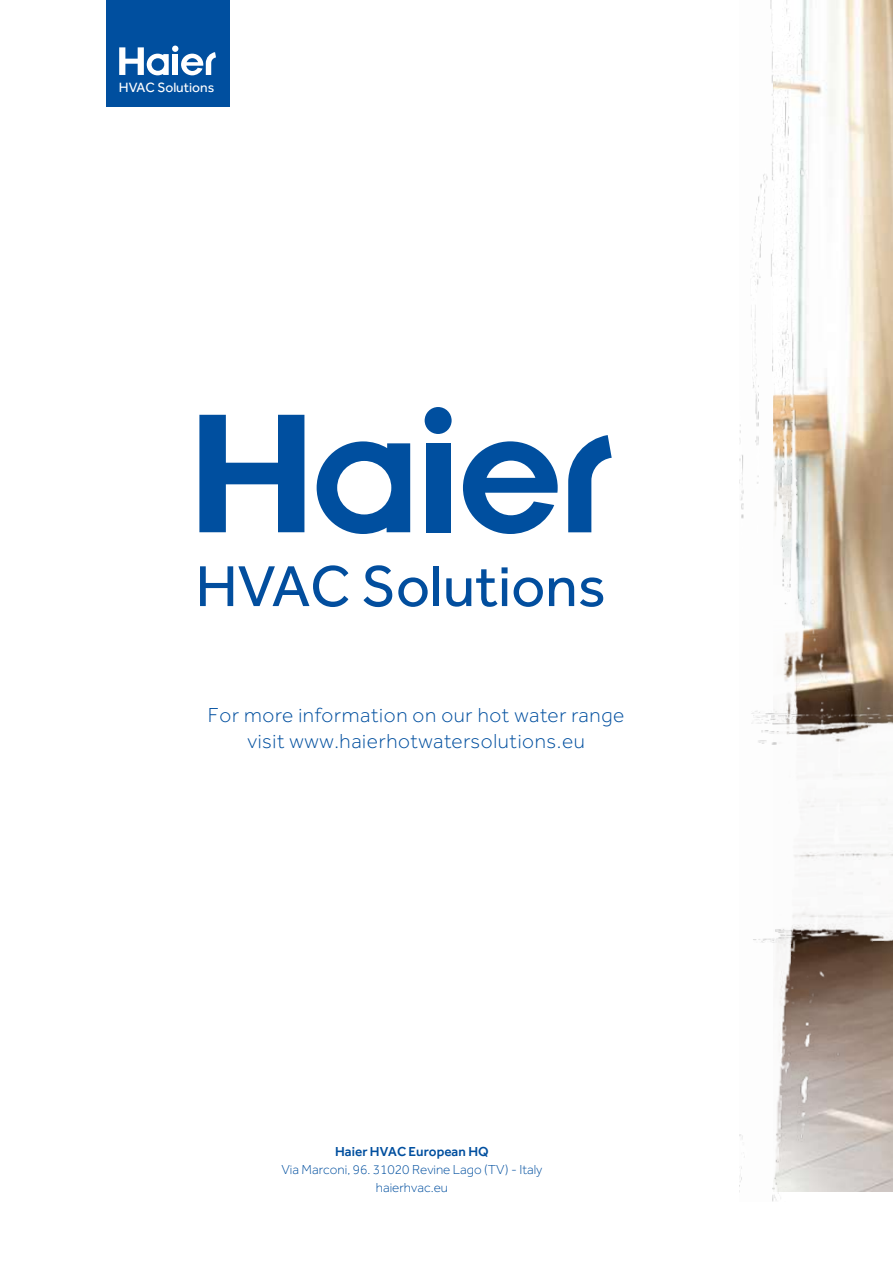
<style>
.page{position:relative;width:893px;height:1263px;background:#fff}
.page>*{position:absolute;margin:0;border:0;box-sizing:border-box;transform-origin:0 0}
.t1{font:59.55px "Effra";color:#024e9e}
.t2{font:300 21px/25.2px "Effra";letter-spacing:.03em;color:#004f9f;text-align:center}
.t3{font:13.95px "Effra";color:#fff}
.t4{font:300 13.5px/18px "Effra";color:#004f9f;text-align:center}
.t5{font:500 13.5px "Effra";color:#004f9f}
</style>
<div class="page">
<img style="left:840px;top:0;width:53px;height:1192px">
<img style="left:740px;top:0;width:100px;height:1201px">
<img style="left:750px;top:659px;width:143px;height:341px">
<svg style="left:463px;top:441px;width:95px;height:93px"></svg>
<div style="left:426px;top:443px;width:24px;height:89px;background:#004f9f"></div>
<div style="left:425px;top:407px;width:27px;height:27px;background:#004f9f;border-radius:50%"></div>
<svg style="left:199px;top:415px;width:105px;height:117px"></svg>
<svg style="left:317px;top:441px;width:93px;height:93px"></svg>
<svg style="left:568px;top:435px;width:44px;height:97px"></svg>
<div style="left:106px;top:0;width:124px;height:106px;background:#004f9f"></div>
<svg style="left:119px;top:46px;width:97px;height:29px"></svg>
<p class="t3" style="left:119px;top:79px;width:97px">HVAC Solutions</p>
<h1 class="t1" style="left:195px;top:551px;width:412px">HVAC Solutions</h1>
<p class="t2" style="left:208px;top:703px;width:418px">For more information on our hot water range visit www.haierhotwatersolutions.eu</p>
<p class="t5" style="left:335px;top:1143px;width:155px">Haier HVAC European HQ</p>
<p class="t4" style="left:281px;top:1160px;width:263px">Via Marconi, 96. 31020 Revine Lago (TV) - Italy haierhvac.eu</p>
</div>
